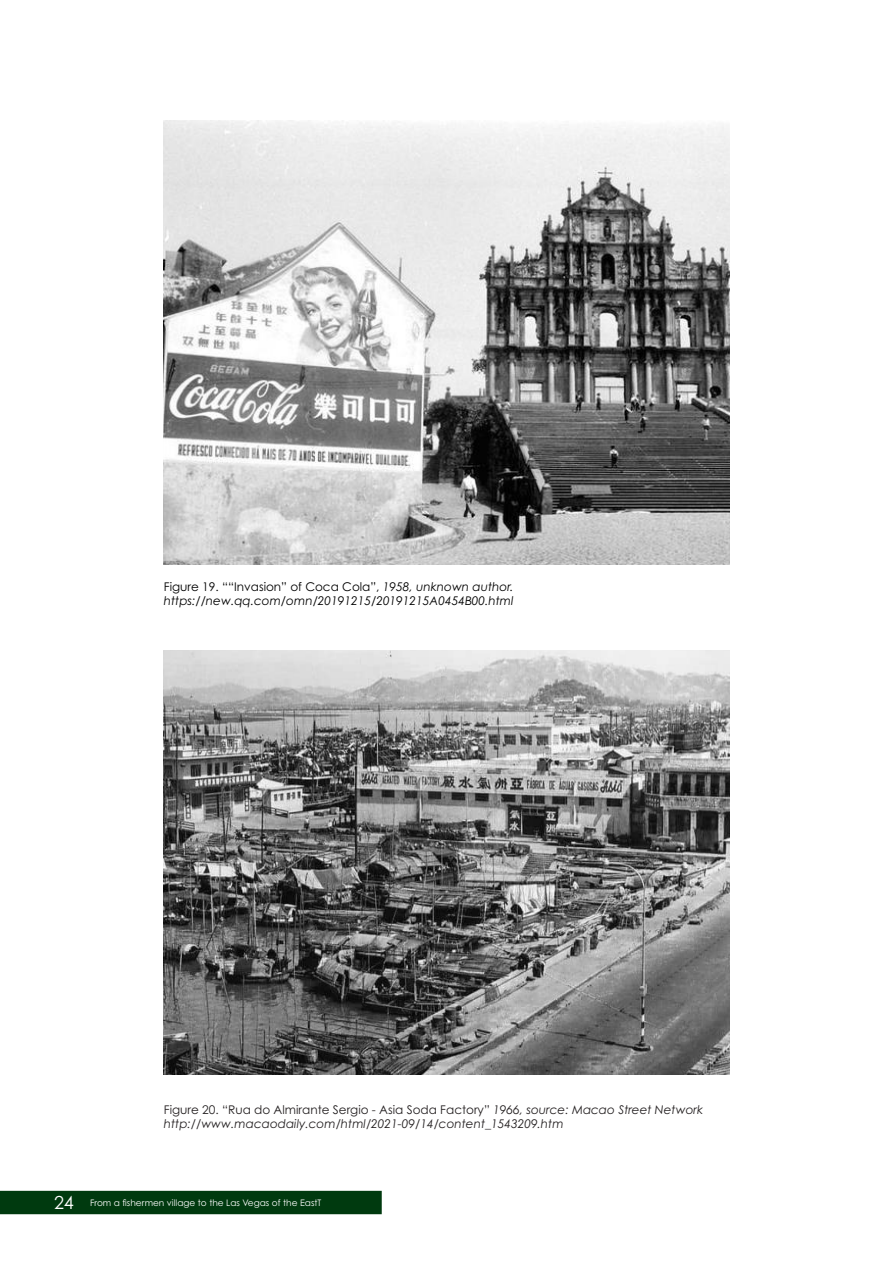
<style>
.page{position:relative;width:893px;height:1263px;background:#fff}
.page>*{position:absolute;margin:0;border:0;box-sizing:border-box;transform-origin:0 0}
.t1{font:12px "Century Gothic Pro";color:#231f20}
.t2{font:italic 12px "Century Gothic Pro";color:#231f20}
.t3{font:italic 12px "Century Gothic Pro";color:#000}
.t4{font:12px "Century Gothic Pro";color:#000}
.t5{font:9px "Century Gothic Pro";color:#fff}
.s1{font-style:italic}
.s2{font-size:18px}
</style>
<div class="page">
<img style="left:164px;top:120px;width:565px;height:444px">
<img style="left:164px;top:650px;width:565px;height:424px">
<div style="left:0;top:1191px;width:382px;height:23px;background:#003a0f"></div>
<p class="t4" style="left:164px;top:579px;width:351px">Figure 19. ““Invasion” of Coca Cola”, <span class="s1">1958, unknown author.</span></p>
<p class="t3" style="left:164px;top:594px;width:351px">https://new.qq.com/omn/20191215/20191215A0454B00.html</p>
<p class="t1" style="left:164px;top:1102px;width:541px">Figure 20. “Rua do Almirante Sergio - Asia Soda Factory” <span class="s1">1966, source: Macao Street Network</span></p>
<p class="t2" style="left:164px;top:1116px;width:401px">http://www.macaodaily.com/html/2021-09/14/content_1543209.htm</p>
<p class="t5" style="left:54px;top:1197px;width:269px"><span class="s2">24</span> From a fishermen village to the Las Vegas of the EastT</p>
</div>
